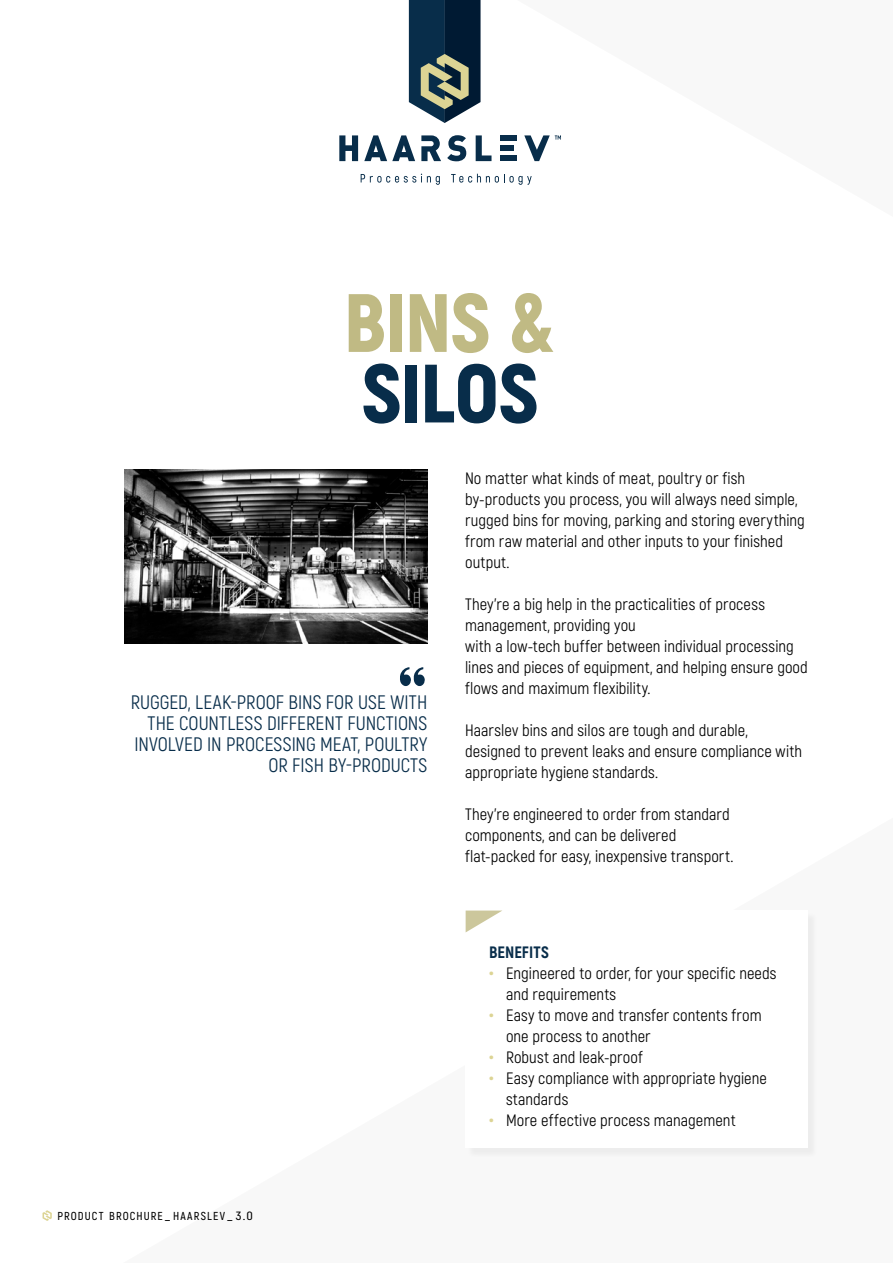
<style>
.page{position:relative;width:893px;height:1263px;background:#fff}
.page>*{position:absolute;margin:0;border:0;box-sizing:border-box;transform-origin:0 0}
.t1{font:900 82.5px "Akrobat";color:#c0ba84}
.t2{font:900 82.5px "Akrobat";letter-spacing:-.005em;color:#082d4a}
.t3{font:19.5px/21px "Akrobat";color:#082d4a;text-align:right}
.t4{font:16.5px/21px "Akrobat";letter-spacing:.005em;color:#000}
.t5{font:800 16.5px "Akrobat";color:#082d4a}
.t6{font:600 11.55px "Akrobat";letter-spacing:.095em;color:#000}
.s1{font-size:12px}
.s2{font-weight:700;font-size:22.5px;color:#dcd494}
</style>
<div class="page">
<svg style="left:361px;top:174px;width:79px;height:11px"></svg>
<svg style="left:451px;top:174px;width:44px;height:9px"></svg>
<svg style="left:339px;top:135px;width:19px;height:26px"></svg>
<svg style="left:364px;top:135px;width:51px;height:26px"></svg>
<svg style="left:421px;top:135px;width:20px;height:26px"></svg>
<svg style="left:447px;top:135px;width:19px;height:26px"></svg>
<svg style="left:476px;top:135px;width:15px;height:26px"></svg>
<svg style="left:409px;top:0;width:72px;height:123px;background:#39505b"></svg>
<img style="left:124px;top:470px;width:303px;height:173px">
<svg style="left:43px;top:1210px;width:9px;height:11px"></svg>
<div style="left:467px;top:912px;width:351px;height:246px;background:#000;opacity:.05"></div>
<div style="left:466px;top:910px;width:342px;height:237px;background:#fff"></div>
<svg style="left:466px;top:910px;width:36px;height:22px"></svg>
<svg style="left:400px;top:667px;width:25px;height:19px"></svg>
<h1 class="t1" style="left:344px;top:269px;width:215px">BINS &amp;</h1>
<h1 class="t2" style="left:362px;top:340px;width:178px">SILOS</h1>
<p class="t3" style="left:131px;top:692px;width:298px">RUGGED, LEAK-PROOF BINS FOR USE WITH<br>THE COUNTLESS DIFFERENT FUNCTIONS<br>INVOLVED IN PROCESSING MEAT, POULTRY<br>OR FISH BY-PRODUCTS</p>
<p class="t6" style="left:57px;top:1209px;width:197px">PRODUCT BROCHURE<span class="s1">_</span>HAARSLEV<span class="s1">_ 3.0</span></p>
<p class="t4" style="left:465px;top:468px;width:341px">No matter what kinds of meat, poultry or fish by-products you process, you will always need simple, rugged bins for moving, parking and storing everything from raw material and other inputs to your finished output.</p>
<p class="t4" style="left:465px;top:594px;width:344px">They’re a big help in the practicalities of process management, providing you<br>with a low-tech buffer between individual processing lines and pieces of equipment, and helping ensure good flows and maximum flexibility.</p>
<p class="t4" style="left:465px;top:720px;width:339px">Haarslev bins and silos are tough and durable, designed to prevent leaks and ensure compliance with appropriate hygiene standards.</p>
<p class="t4" style="left:465px;top:804px;width:270px">They’re engineered to order from standard components, and can be delivered flat-packed for easy, inexpensive transport.</p>
<p class="t5" style="left:489px;top:941px;width:61px">BENEFITS</p>
<p class="t4" style="left:506px;top:962px;width:272px;text-indent:-17px"><span class="s2">•</span> Engineered to order, for your specific needs and requirements</p>
<p class="t4" style="left:506px;top:1004px;width:257px;text-indent:-17px"><span class="s2">•</span> Easy to move and transfer contents from one process to another</p>
<p class="t4" style="left:489px;top:1046px;width:156px"><span class="s2">•</span> Robust and leak-proof</p>
<p class="t4" style="left:506px;top:1067px;width:262px;text-indent:-17px"><span class="s2">•</span> Easy compliance with appropriate hygiene standards</p>
<p class="t4" style="left:489px;top:1109px;width:248px"><span class="s2">•</span> More effective process management</p>
</div>
